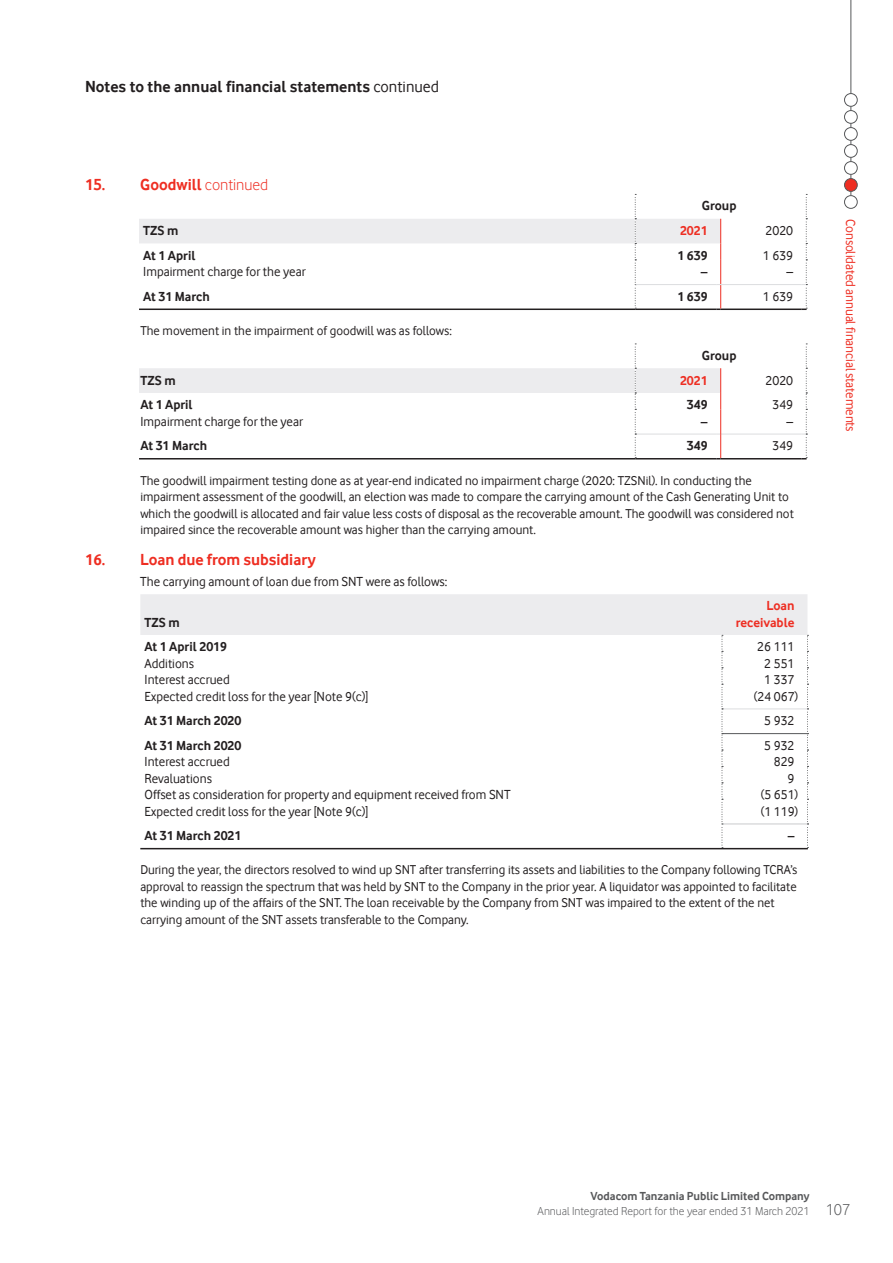
<style>
.page{position:relative;width:893px;height:1263px;background:#fff}
.page>*{position:absolute;margin:0;border:0;box-sizing:border-box;transform-origin:0 0}
.t1{font:700 16.5px "Vodafone Rg";color:#231f20}
.t2{font:700 16.5px "Vodafone Rg";color:#ee2e22}
.t3{font:16.5px "Vodafone Lt";color:#57585a}
.t4{font:13.5px "Vodafone Rg";color:#231f20}
.t5{font:700 13.5px "Vodafone Rg";color:#231f20}
.t6{font:13.5px "Vodafone Rg";letter-spacing:-.01em;color:#ee2e22}
.t7{font:700 13.5px/16.2px "Vodafone Rg";color:#ee2e22;text-align:right}
.t8{font:13.2px/16.5px "Vodafone Rg";color:#231f20}
.t9{font:12px "Vodafone Lt";color:#57585a}
.t10{font:700 12px "Vodafone Rg";color:#57585a}
.s1{font-weight:400}
.s2{font-family:"Vodafone Lt";font-weight:400}
</style>
<div class="page">
<hr style="left:721px;top:308px;width:81px;height:2px;background:#231f20">
<svg style="left:139px;top:194px;width:582px;height:116px"></svg>
<hr style="left:721px;top:284px;width:81px;height:1px;background:#dcdddf">
<svg style="left:802px;top:194px;width:5px;height:116px"></svg>
<hr style="left:721px;top:434px;width:81px;height:1px;background:#dcdddf">
<hr style="left:721px;top:458px;width:81px;height:1px;background:#231f20">
<svg style="left:139px;top:344px;width:582px;height:115px"></svg>
<svg style="left:802px;top:344px;width:5px;height:115px"></svg>
<svg style="left:140px;top:594px;width:668px;height:255px"></svg>
<hr style="left:851px;top:0;width:1px;height:195px;background:#57585a">
<div style="left:844px;top:94px;width:13px;height:12px;background:#fff;border-radius:50%"></div>
<div style="left:844px;top:93px;width:13px;height:14px;border:1px solid #57585a;border-radius:50%"></div>
<div style="left:844px;top:111px;width:13px;height:12px;background:#fff;border-radius:50%"></div>
<div style="left:844px;top:110px;width:13px;height:14px;border:1px solid #57585a;border-radius:50%"></div>
<div style="left:844px;top:128px;width:13px;height:12px;background:#fff;border-radius:50%"></div>
<div style="left:844px;top:127px;width:13px;height:14px;border:1px solid #57585a;border-radius:50%"></div>
<div style="left:844px;top:145px;width:13px;height:12px;background:#fff;border-radius:50%"></div>
<div style="left:844px;top:144px;width:13px;height:14px;border:1px solid #57585a;border-radius:50%"></div>
<div style="left:844px;top:162px;width:13px;height:12px;background:#fff;border-radius:50%"></div>
<div style="left:844px;top:161px;width:13px;height:14px;border:1px solid #57585a;border-radius:50%"></div>
<div style="left:844px;top:179px;width:13px;height:12px;background:#ee2e22;border-radius:50%"></div>
<div style="left:844px;top:178px;width:13px;height:14px;border:1px solid #57585a;border-radius:50%"></div>
<div style="left:844px;top:195px;width:13px;height:14px;border:1px solid #57585a;border-radius:50%"></div>
<p class="t1" style="left:85px;top:77px;width:356px">Notes to the annual financial statements <span class="s1">continued</span></p>
<p class="t2" style="left:85px;top:174px;width:185px">15. Goodwill <span class="s2">continued</span></p>
<p class="t5" style="left:702px;top:198px;width:36px">Group</p>
<p class="t5" style="left:143px;top:223px;width:37px">TZS m</p>
<p class="t7" style="left:680px;top:222px;width:29px">2021</p>
<p class="t4" style="left:765px;top:223px;width:29px">2020</p>
<p class="t5" style="left:143px;top:248px;width:54px">At 1 April</p>
<p class="t5" style="left:677px;top:248px;width:32px">1 639</p>
<p class="t4" style="left:763px;top:248px;width:32px">1 639</p>
<p class="t4" style="left:143px;top:264px;width:164px">Impairment charge for the year</p>
<p class="t5" style="left:701px;top:264px;width:8px">–</p>
<p class="t4" style="left:786px;top:264px;width:8px">–</p>
<p class="t5" style="left:143px;top:289px;width:68px">At 31 March</p>
<p class="t5" style="left:677px;top:289px;width:32px">1 639</p>
<p class="t4" style="left:763px;top:289px;width:32px">1 639</p>
<p class="t8" style="left:140px;top:322px;width:313px">The movement in the impairment of goodwill was as follows:</p>
<p class="t5" style="left:702px;top:348px;width:36px">Group</p>
<p class="t5" style="left:141px;top:372px;width:37px">TZS m</p>
<p class="t7" style="left:680px;top:372px;width:29px">2021</p>
<p class="t4" style="left:765px;top:372px;width:29px">2020</p>
<p class="t5" style="left:141px;top:397px;width:54px">At 1 April</p>
<p class="t5" style="left:687px;top:397px;width:22px">349</p>
<p class="t4" style="left:772px;top:397px;width:22px">349</p>
<p class="t4" style="left:141px;top:414px;width:164px">Impairment charge for the year</p>
<p class="t5" style="left:701px;top:413px;width:8px">–</p>
<p class="t4" style="left:786px;top:414px;width:8px">–</p>
<p class="t5" style="left:141px;top:438px;width:68px">At 31 March</p>
<p class="t5" style="left:687px;top:438px;width:22px">349</p>
<p class="t4" style="left:772px;top:438px;width:22px">349</p>
<p class="t8" style="left:140px;top:472px;width:655px">The goodwill impairment testing done as at year-end indicated no impairment charge (2020: TZSNil). In conducting the impairment assessment of the goodwill, an election was made to compare the carrying amount of the Cash Generating Unit to which the goodwill is allocated and fair value less costs of disposal as the recoverable amount. The goodwill was considered not impaired since the recoverable amount was higher than the carrying amount.</p>
<p class="t2" style="left:85px;top:550px;width:232px">16. Loan due from subsidiary</p>
<p class="t4" style="left:140px;top:574px;width:308px">The carrying amount of loan due from SNT were as follows:</p>
<p class="t5" style="left:145px;top:614px;width:37px">TZS m</p>
<p class="t7" style="left:736px;top:598px;width:60px">Loan receivable</p>
<p class="t5" style="left:145px;top:639px;width:84px">At 1 April 2019</p>
<p class="t4" style="left:757px;top:639px;width:39px">26 111</p>
<p class="t4" style="left:145px;top:656px;width:51px">Additions</p>
<p class="t4" style="left:764px;top:656px;width:32px">2 551</p>
<p class="t4" style="left:145px;top:672px;width:87px">Interest accrued</p>
<p class="t4" style="left:764px;top:672px;width:32px">1 337</p>
<p class="t4" style="left:145px;top:688px;width:225px">Expected credit loss for the year [Note 9(c)]</p>
<p class="t4" style="left:754px;top:688px;width:46px">(24 067)</p>
<p class="t5" style="left:145px;top:713px;width:98px">At 31 March 2020</p>
<p class="t4" style="left:764px;top:713px;width:32px">5 932</p>
<p class="t5" style="left:145px;top:738px;width:98px">At 31 March 2020</p>
<p class="t4" style="left:764px;top:738px;width:32px">5 932</p>
<p class="t4" style="left:145px;top:754px;width:87px">Interest accrued</p>
<p class="t4" style="left:774px;top:754px;width:22px">829</p>
<p class="t4" style="left:145px;top:771px;width:69px">Revaluations</p>
<p class="t4" style="left:788px;top:771px;width:8px">9</p>
<p class="t4" style="left:145px;top:787px;width:368px">Offset as consideration for property and equipment received from SNT</p>
<p class="t4" style="left:761px;top:787px;width:39px">(5 651)</p>
<p class="t4" style="left:145px;top:803px;width:225px">Expected credit loss for the year [Note 9(c)]</p>
<p class="t4" style="left:761px;top:803px;width:39px">(1 119)</p>
<p class="t5" style="left:145px;top:828px;width:98px">At 31 March 2021</p>
<p class="t5" style="left:788px;top:828px;width:8px">–</p>
<p class="t8" style="left:140px;top:862px;width:659px">During the year, the directors resolved to wind up SNT after transferring its assets and liabilities to the Company following TCRA’s approval to reassign the spectrum that was held by SNT to the Company in the prior year. A liquidator was appointed to facilitate the winding up of the affairs of the SNT. The loan receivable by the Company from SNT was impaired to the extent of the net carrying amount of the SNT assets transferable to the Company.</p>
<p class="t6" style="left:858px;top:219px;width:214px;rotate:90deg">Consolidated annual financial statements</p>
<p class="t10" style="left:591px;top:1189px;width:221px">Vodacom Tanzania Public Limited Company</p>
<p class="t9" style="left:538px;top:1204px;width:273px">Annual Integrated Report for the year ended 31 March 2021</p>
<p class="t3" style="left:826px;top:1200px;width:26px">107</p>
</div>
